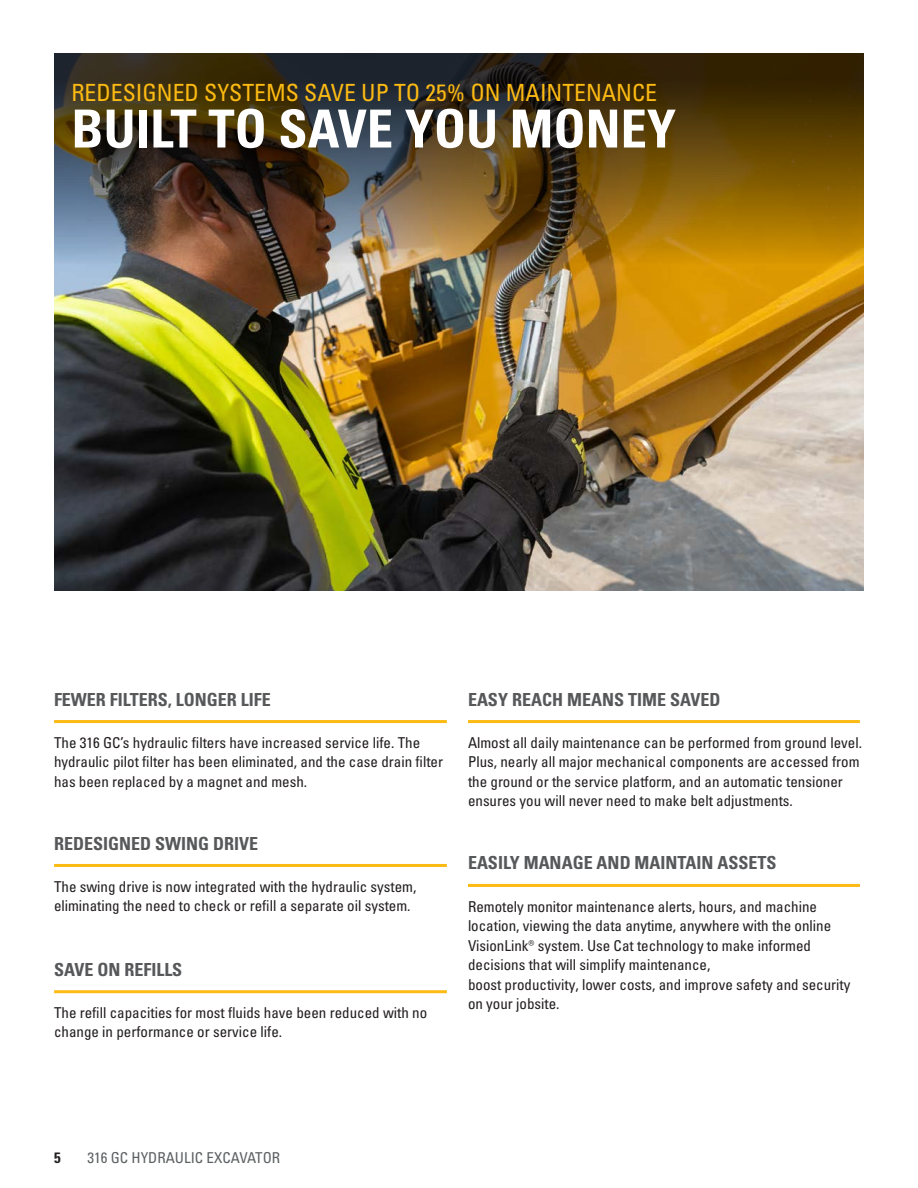
<style>
.page{position:relative;width:918px;height:1188px;background:#fff}
.page>*{position:absolute;margin:0;border:0;box-sizing:border-box;transform-origin:0 0}
.Headline_large_white{font:52.5px "Univers LTCYR 67 Bold Cond";color:#fff}
.Subhead_small_yellow{font:condensed 23.7px "Univers LTCYR 57";color:#fcba13}
.Subhead_small_gray{font:18px "Univers LTCYR 67 Bold Cond";color:#57585a}
.Body_copy{font:condensed 15px/19.5px "Univers LTCYR 57";color:#231f20}
.t1{font:condensed 15px "Univers LTCYR 57";color:#5d6163}
.t2{font:15px "Univers LTCYR 67 Bold Cond";color:#231f20}
</style>
<div class="page">
<img style="left:54px;top:54px;width:810px;height:537px">
<hr style="left:54px;top:720px;width:393px;height:3px;background:#fcba13">
<hr style="left:54px;top:864px;width:393px;height:3px;background:#fcba13">
<hr style="left:468px;top:720px;width:392px;height:3px;background:#fcba13">
<hr style="left:468px;top:884px;width:392px;height:3px;background:#fcba13">
<hr style="left:54px;top:990px;width:393px;height:3px;background:#fcba13">
<p class="Subhead_small_yellow" style="left:71px;top:78px;width:587px">REDESIGNED SYSTEMS SAVE UP TO 25% ON MAINTENANCE</p>
<p class="Headline_large_white" style="left:71px;top:97px;width:606px">BUILT TO SAVE YOU MONEY</p>
<p class="Subhead_small_gray" style="left:54px;top:688px;width:218px">FEWER FILTERS, LONGER LIFE</p>
<p class="Subhead_small_gray" style="left:468px;top:688px;width:254px">EASY REACH MEANS TIME SAVED</p>
<p class="Body_copy" style="left:54px;top:732px;width:391px">The 316 GC’s hydraulic filters have increased service life. The hydraulic pilot filter has been eliminated, and the case drain filter has been replaced by a magnet and mesh.</p>
<p class="Body_copy" style="left:468px;top:732px;width:396px">Almost all daily maintenance can be performed from ground level.<br>Plus, nearly all major mechanical components are accessed from the ground or the service platform, and an automatic tensioner ensures you will never need to make belt adjustments.</p>
<p class="Subhead_small_gray" style="left:54px;top:832px;width:206px">REDESIGNED SWING DRIVE</p>
<p class="Body_copy" style="left:54px;top:876px;width:364px">The swing drive is now integrated with the hydraulic system, eliminating the need to check or refill a separate oil system.</p>
<p class="Subhead_small_gray" style="left:54px;top:958px;width:130px">SAVE ON REFILLS</p>
<p class="Body_copy" style="left:54px;top:1002px;width:375px">The refill capacities for most fluids have been reduced with no change in performance or service life.</p>
<p class="Subhead_small_gray" style="left:468px;top:852px;width:310px">EASILY MANAGE AND MAINTAIN ASSETS</p>
<p class="Body_copy" style="left:468px;top:896px;width:365px">Remotely monitor maintenance alerts, hours, and machine location, viewing the data anytime, anywhere with the online VisionLink® system. Use Cat technology to make informed decisions that will simplify maintenance,</p>
<p class="Body_copy" style="left:468px;top:974px;width:384px">boost productivity, lower costs, and improve safety and security on your jobsite.</p>
<p class="t2" style="left:54px;top:1148px;width:8px">5</p>
<p class="t1" style="left:87px;top:1148px;width:194px">316 GC HYDRAULIC EXCAVATOR</p>
</div>
